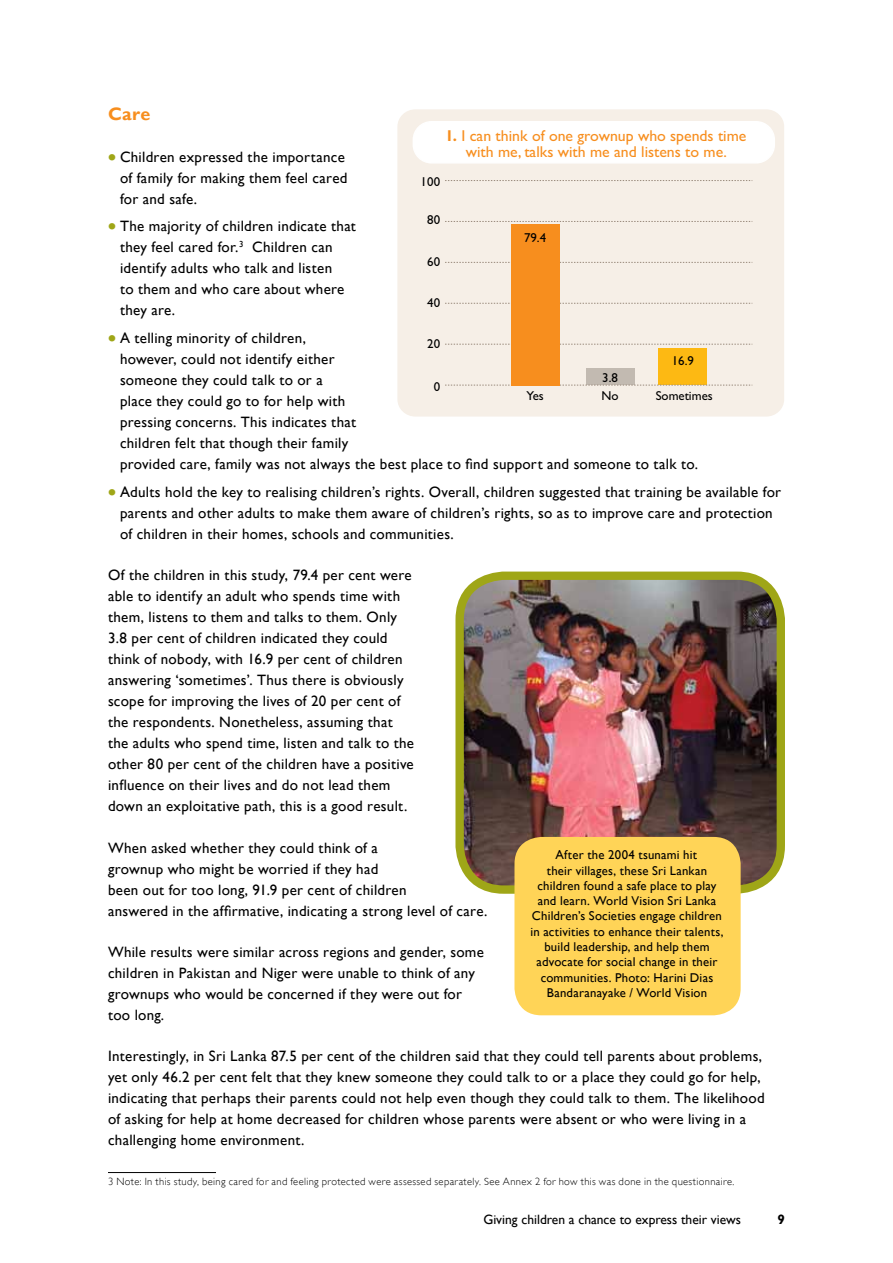
<style>
.page{position:relative;width:893px;height:1263px;background:#fff}
.page>*{position:absolute;margin:0;border:0;box-sizing:border-box;transform-origin:0 0}
.t1{font:700 18px "Gill Sans";color:#f78e1e}
.t2{font:15.75px/15.8px "Gill Sans";color:#f78e1e;text-align:center}
.t3{font:15px/21px "Gill Sans";letter-spacing:.02em;color:#000}
.t4{font:13.5px "Gill Sans";color:#000}
.t5{font:700 13.5px "Gill Sans";color:#000}
.t6{font:12.9px "Gill Sans";color:#000}
.t7{font:12.9px "Gill Sans";color:#000}
.t8{font:12.75px/15.3px "Gill Sans";letter-spacing:.015em;color:#000;text-align:center}
.t9{font:300 10.5px "Gill Sans";letter-spacing:.035em;color:#000}
.s1{font-weight:700;font-size:22.5px;color:#9fa617}
.s2{font-weight:700}
</style>
<div class="page">
<hr style="left:108px;top:1172px;width:108px;height:1px;background:#000">
<div style="left:397px;top:109px;width:387px;height:308px;background:#f6efe7;border-radius:18px"></div>
<div style="left:413px;top:122px;width:361px;height:41px;background:#fff;border-radius:18px"></div>
<div style="left:413px;top:121px;width:362px;height:43px;border:2px solid #fff;border-radius:18px"></div>
<div style="left:586px;top:368px;width:48px;height:17px;background:#c2bab1"></div>
<div style="left:659px;top:348px;width:48px;height:37px;background:#fdb913"></div>
<svg style="left:445px;top:385px;width:307px;height:1px"></svg>
<svg style="left:445px;top:344px;width:307px;height:1px"></svg>
<svg style="left:445px;top:303px;width:307px;height:1px"></svg>
<svg style="left:445px;top:262px;width:307px;height:1px"></svg>
<svg style="left:445px;top:180px;width:307px;height:1px"></svg>
<svg style="left:445px;top:221px;width:307px;height:1px"></svg>
<div style="left:511px;top:224px;width:48px;height:161px;background:#f78e1e"></div>
<img style="left:464px;top:576px;width:312px;height:309px">
<div style="left:455px;top:572px;width:330px;height:322px;border:8px solid #9fa617;border-radius:44px"></div>
<div style="left:514px;top:837px;width:227px;height:178px;background:#ffd457;border-radius:27px"></div>
<p class="t1" style="left:108px;top:104px;width:44px">Care</p>
<p class="t3" style="left:120px;top:146px;width:229px;text-indent:-12px"><span class="s1">•</span> Children expressed the importance of family for making them feel cared for and safe.</p>
<p class="t3" style="left:120px;top:216px;width:237px;text-indent:-12px"><span class="s1">•</span> The majority of children indicate that they feel cared for.<sup>3</sup> Children can identify adults who talk and listen<br>to them and who care about where they are.</p>
<p class="t3" style="left:120px;top:328px;width:580px;text-indent:-12px"><span class="s1">•</span> A telling minority of children,<br>however, could not identify either<br>someone they could talk to or a<br>place they could go to for help with<br>pressing concerns. This indicates that<br>children felt that though their family<br>provided care, family was not always the best place to find support and someone to talk to.</p>
<p class="t3" style="left:120px;top:482px;width:663px;text-indent:-12px"><span class="s1">•</span> Adults hold the key to realising children’s rights. Overall, children suggested that training be available for parents and other adults to make them aware of children’s rights, so as to improve care and protection of children in their homes, schools and communities.</p>
<p class="t3" style="left:108px;top:565px;width:308px">Of the children in this study, 79.4 per cent were able to identify an adult who spends time with them, listens to them and talks to them. Only 3.8 per cent of children indicated they could think of nobody, with 16.9 per cent of children answering ‘sometimes’. Thus there is obviously scope for improving the lives of 20 per cent of the respondents. Nonetheless, assuming that the adults who spend time, listen and talk to the other 80 per cent of the children have a positive influence on their lives and do not lead them down an exploitative path, this is a good result.</p>
<p class="t3" style="left:108px;top:837px;width:381px">When asked whether they could think of a<br>grownup who might be worried if they had<br>been out for too long, 91.9 per cent of children<br>answered in the affirmative, indicating a strong level of care.</p>
<p class="t3" style="left:108px;top:941px;width:377px">While results were similar across regions and gender, some children in Pakistan and Niger were unable to think of any grownups who would be concerned if they were out for too long.</p>
<p class="t3" style="left:108px;top:1046px;width:658px">Interestingly, in Sri Lanka 87.5 per cent of the children said that they could tell parents about problems, yet only 46.2 per cent felt that they knew someone they could talk to or a place they could go for help, indicating that perhaps their parents could not help even though they could talk to them. The likelihood of asking for help at home decreased for children whose parents were absent or who were living in a challenging home environment.</p>
<p class="t9" style="left:108px;top:1175px;width:628px">3 Note: In this study, being cared for and feeling protected were assessed separately. See Annex 2 for how this was done in the questionnaire.</p>
<p class="t2" style="left:445px;top:128px;width:303px"><span class="s2">1.</span> I can think of one grownup who spends time with me, talks with me and listens to me.</p>
<p class="t6" style="left:420px;top:174px;width:21px">100</p>
<p class="t6" style="left:427px;top:212px;width:15px">80</p>
<p class="t6" style="left:524px;top:230px;width:24px">79.4</p>
<p class="t6" style="left:427px;top:255px;width:15px">60</p>
<p class="t6" style="left:427px;top:296px;width:15px">40</p>
<p class="t6" style="left:427px;top:336px;width:15px">20</p>
<p class="t6" style="left:672px;top:353px;width:24px">16.9</p>
<p class="t6" style="left:602px;top:371px;width:17px">3.8</p>
<p class="t6" style="left:434px;top:379px;width:8px">0</p>
<p class="t6" style="left:527px;top:388px;width:19px">Yes</p>
<p class="t7" style="left:602px;top:388px;width:19px">No</p>
<p class="t6" style="left:656px;top:388px;width:58px">Sometimes</p>
<p class="t8" style="left:530px;top:847px;width:195px">After the 2004 tsunami hit<br>their villages, these Sri Lankan children found a safe place to play and learn. World Vision Sri Lanka Children’s Societies engage children in activities to enhance their talents, build leadership, and help them advocate for social change in their communities. Photo: Harini Dias Bandaranayake / World Vision</p>
<p class="t4" style="left:483px;top:1212px;width:259px">Giving children a chance to express their views</p>
<p class="t5" style="left:777px;top:1212px;width:9px">9</p>
</div>
